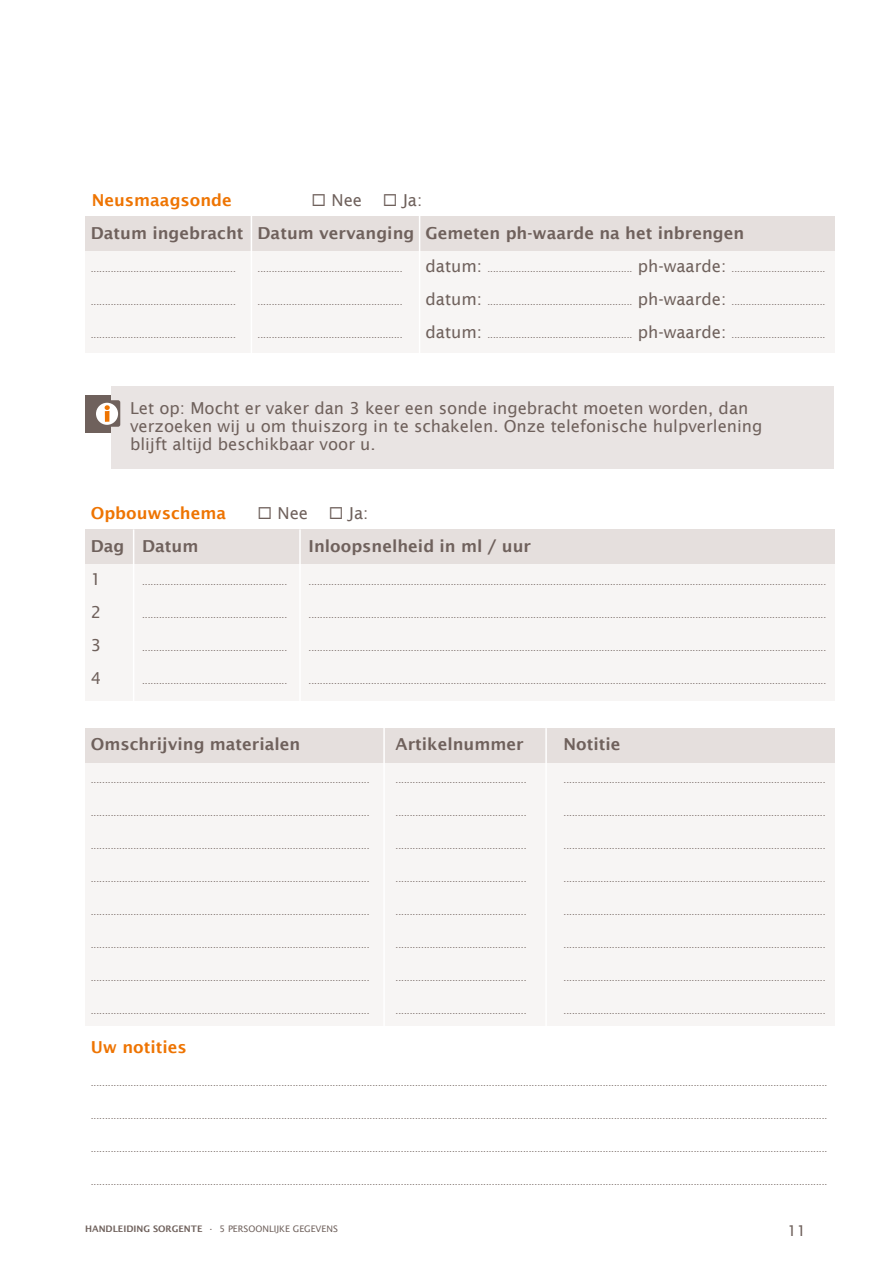
<style>
.page{position:relative;width:893px;height:1263px;background:#fff}
.page>*{position:absolute;margin:0;border:0;box-sizing:border-box;transform-origin:0 0}
.t1{font:16.5px/18px "Lucida Sans";color:#6f615c}
.t2{font:600 16.5px/33px "Lucida Sans";color:#6f615c}
.t3{font:600 16.5px "Lucida Sans";color:#ee7402}
.t4{font:15px "Lucida Sans";color:#6f615c}
.t5{font:9px "Lucida Sans";color:#6f615c}
.s1{font-weight:400}
.s2{font-size:16.5px}
.s3{font-weight:600}
</style>
<div class="page">
<div style="left:111px;top:386px;width:722px;height:83px;background:#e9e4e3"></div>
<div style="left:85px;top:395px;width:26px;height:37px;background:#6f615c"></div>
<div style="left:94px;top:400px;width:26px;height:27px;background:#6f615c;border-radius:2px"></div>
<div style="left:96px;top:403px;width:22px;height:22px;background:#fff;border-radius:50%"></div>
<svg style="left:105px;top:405px;width:5px;height:17px"></svg>
<div style="left:85px;top:728px;width:749px;height:298px;background:#f7f5f4"></div>
<div style="left:85px;top:529px;width:749px;height:172px;background:#f7f5f4"></div>
<div style="left:85px;top:216px;width:749px;height:136px;background:#f7f5f4"></div>
<div style="left:85px;top:216px;width:749px;height:34px;background:#e5dfdd"></div>
<div style="left:85px;top:529px;width:749px;height:34px;background:#e5dfdd"></div>
<div style="left:85px;top:728px;width:749px;height:34px;background:#e5dfdd"></div>
<hr style="left:251px;top:214px;width:1px;height:142px;background:#fff">
<hr style="left:133px;top:529px;width:1px;height:174px;background:#fff">
<hr style="left:299px;top:529px;width:2px;height:174px;background:#fff">
<hr style="left:383px;top:727px;width:2px;height:305px;background:#fff">
<hr style="left:545px;top:728px;width:2px;height:305px;background:#fff">
<hr style="left:419px;top:214px;width:1px;height:142px;background:#fff">
<h1 class="t3" style="left:92px;top:190px;width:142px">Neusmaagsonde</h1>
<h1 class="t1" style="left:312px;top:191px;width:52px">◻ Nee</h1>
<h1 class="t2" style="left:91px;top:183px;width:655px;text-indent:292px">◻ <span class="s1">Ja:<br></span>Datum ingebracht Datum vervanging Gemeten ph-waarde na het inbrengen</h1>
<p class="t5" style="left:91px;top:263px;width:147px">...................................................</p>
<p class="t5" style="left:258px;top:263px;width:147px">...................................................</p>
<p class="t5" style="left:426px;top:263px;width:401px"><span class="s2">datum:</span> ................................................... <span class="s2">ph-waarde:</span> .................................</p>
<p class="t5" style="left:91px;top:296px;width:147px">...................................................</p>
<p class="t5" style="left:258px;top:296px;width:147px">...................................................</p>
<p class="t5" style="left:426px;top:296px;width:401px"><span class="s2">datum:</span> ................................................... <span class="s2">ph-waarde:</span> .................................</p>
<p class="t5" style="left:91px;top:329px;width:147px">...................................................</p>
<p class="t5" style="left:258px;top:329px;width:147px">...................................................</p>
<p class="t5" style="left:426px;top:329px;width:401px"><span class="s2">datum:</span> ................................................... <span class="s2">ph-waarde:</span> .................................</p>
<h1 class="t1" style="left:130px;top:399px;width:634px">Let op: Mocht er vaker dan 3 keer een sonde ingebracht moeten worden, dan verzoeken wij u om thuiszorg in te schakelen. Onze telefonische hulpverlening blijft altijd beschikbaar voor u.</h1>
<h1 class="t3" style="left:91px;top:504px;width:137px">Opbouwschema</h1>
<h1 class="t1" style="left:258px;top:504px;width:52px">◻ Nee</h1>
<h1 class="t1" style="left:329px;top:504px;width:41px">◻ Ja:</h1>
<h1 class="t2" style="left:91px;top:530px;width:109px">Dag Datum</h1>
<h1 class="t2" style="left:309px;top:530px;width:224px">Inloopsnelheid in ml / uur</h1>
<h1 class="t1" style="left:91px;top:570px;width:12px">1</h1>
<p class="t5" style="left:142px;top:577px;width:147px">...................................................</p>
<p class="t5" style="left:309px;top:577px;width:519px">......................................................................................................................................................................................</p>
<h1 class="t1" style="left:91px;top:603px;width:12px">2</h1>
<p class="t5" style="left:142px;top:610px;width:147px">...................................................</p>
<p class="t5" style="left:309px;top:610px;width:519px">......................................................................................................................................................................................</p>
<h1 class="t1" style="left:91px;top:636px;width:12px">3</h1>
<p class="t5" style="left:142px;top:643px;width:147px">...................................................</p>
<p class="t5" style="left:309px;top:643px;width:519px">......................................................................................................................................................................................</p>
<h1 class="t1" style="left:91px;top:669px;width:12px">4</h1>
<p class="t5" style="left:142px;top:676px;width:147px">...................................................</p>
<p class="t5" style="left:309px;top:676px;width:519px">......................................................................................................................................................................................</p>
<h1 class="t2" style="left:91px;top:728px;width:211px">Omschrijving materialen</h1>
<h1 class="t2" style="left:396px;top:728px;width:130px">Artikelnummer</h1>
<h1 class="t2" style="left:564px;top:728px;width:58px">Notitie</h1>
<p class="t5" style="left:91px;top:775px;width:280px">..................................................................................................</p>
<p class="t5" style="left:396px;top:775px;width:132px">..............................................</p>
<p class="t5" style="left:564px;top:775px;width:263px">............................................................................................</p>
<p class="t5" style="left:91px;top:808px;width:280px">..................................................................................................</p>
<p class="t5" style="left:396px;top:808px;width:132px">..............................................</p>
<p class="t5" style="left:564px;top:808px;width:263px">............................................................................................</p>
<p class="t5" style="left:91px;top:841px;width:280px">..................................................................................................</p>
<p class="t5" style="left:396px;top:841px;width:132px">..............................................</p>
<p class="t5" style="left:564px;top:841px;width:263px">............................................................................................</p>
<p class="t5" style="left:91px;top:874px;width:280px">..................................................................................................</p>
<p class="t5" style="left:396px;top:874px;width:132px">..............................................</p>
<p class="t5" style="left:564px;top:874px;width:263px">............................................................................................</p>
<p class="t5" style="left:91px;top:907px;width:280px">..................................................................................................</p>
<p class="t5" style="left:396px;top:907px;width:132px">..............................................</p>
<p class="t5" style="left:564px;top:907px;width:263px">............................................................................................</p>
<p class="t5" style="left:91px;top:940px;width:280px">..................................................................................................</p>
<p class="t5" style="left:396px;top:940px;width:132px">..............................................</p>
<p class="t5" style="left:564px;top:940px;width:263px">............................................................................................</p>
<p class="t5" style="left:91px;top:973px;width:280px">..................................................................................................</p>
<p class="t5" style="left:396px;top:973px;width:132px">..............................................</p>
<p class="t5" style="left:564px;top:973px;width:263px">............................................................................................</p>
<p class="t5" style="left:91px;top:1006px;width:280px">..................................................................................................</p>
<p class="t5" style="left:396px;top:1006px;width:132px">..............................................</p>
<p class="t5" style="left:564px;top:1006px;width:263px">............................................................................................</p>
<h1 class="t3" style="left:91px;top:1038px;width:98px">Uw notities</h1>
<p class="t5" style="left:91px;top:1078px;width:738px">...................................................................................................................................................................................................................................................................</p>
<p class="t5" style="left:91px;top:1111px;width:738px">...................................................................................................................................................................................................................................................................</p>
<p class="t5" style="left:91px;top:1144px;width:738px">...................................................................................................................................................................................................................................................................</p>
<p class="t5" style="left:91px;top:1177px;width:738px">...................................................................................................................................................................................................................................................................</p>
<p class="t5" style="left:85px;top:1223px;width:254px"><span class="s3">HANDLEIDING SORGENTE</span> • 5 PERSOONLIJKE GEGEVENS</p>
<h2 class="t4" style="left:787px;top:1222px;width:20px">11</h2>
</div>
